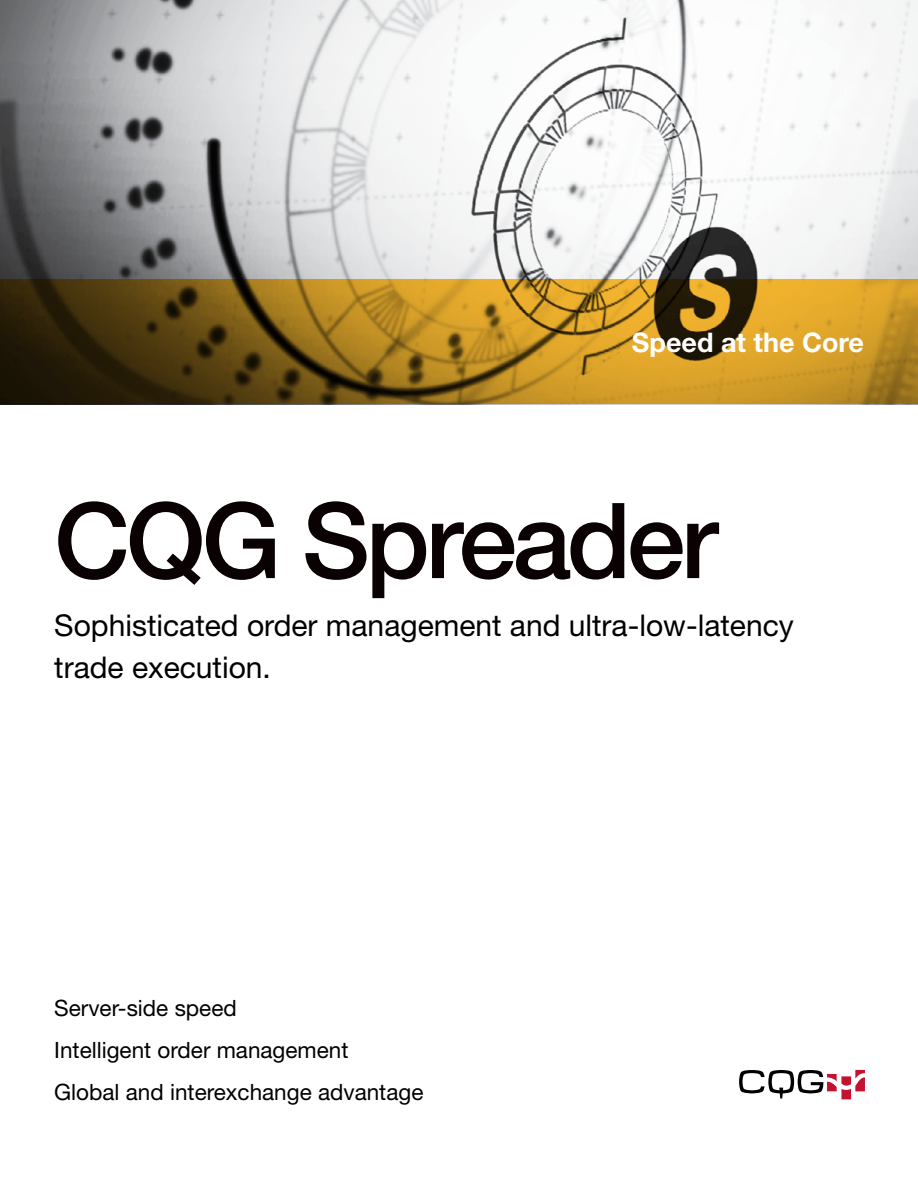
<style>
.page{position:relative;width:918px;height:1188px;background:#fff}
.page>*{position:absolute;margin:0;border:0;box-sizing:border-box;transform-origin:0 0}
.t1{font:500 105px "Helvetica Neue";letter-spacing:-.04em;color:#0a0102}
.t2{font:30px/42px "Helvetica Neue";color:#000}
.t3{font:700 27px "Helvetica Neue";color:#fff}
.t4{font:22.5px/42px "Helvetica Neue";color:#000}
</style>
<div class="page">
<svg style="left:739px;top:1070px;width:126px;height:29px"></svg>
<img style="left:0;top:0;width:918px;height:279px">
<svg style="left:0;top:279px;width:918px;height:125px;background:#916c1b"></svg>
<p class="t3" style="left:632px;top:326px;width:234px">Speed at the Core</p>
<h1 class="t1" style="left:54px;top:478px;width:665px">CQG Spreader</h1>
<h2 class="t2" style="left:54px;top:604px;width:741px">Sophisticated order management and ultra-low-latency trade execution.</h2>
<p class="t4" style="left:54px;top:986px;width:371px">Server-side speed<br>Intelligent order management<br>Global and interexchange advantage</p>
</div>
